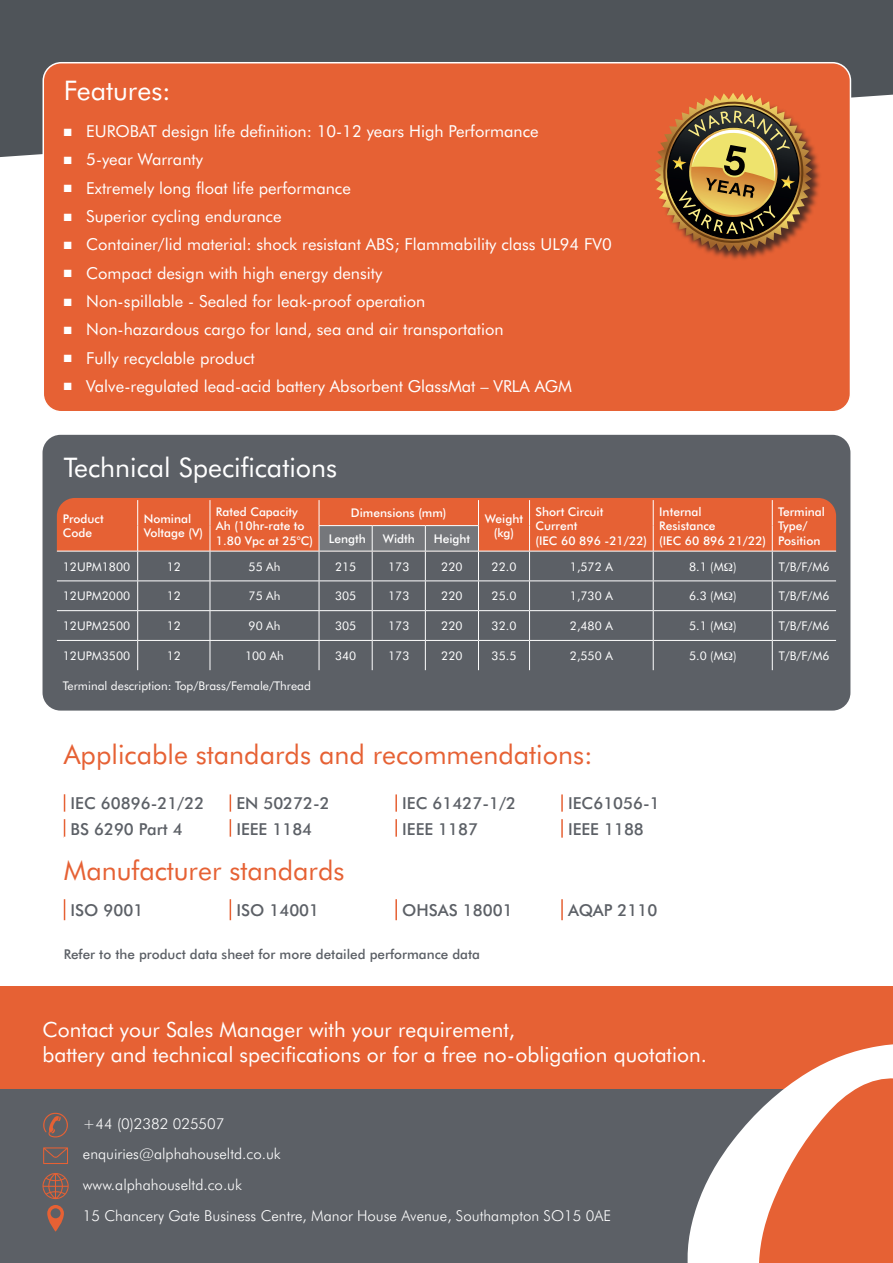
<style>
.page{position:relative;width:893px;height:1263px;background:#fff}
.page>*{position:absolute;margin:0;border:0;box-sizing:border-box;transform-origin:0 0}
.t1{font:27px "Futura BT";color:#e66134}
.t2{font:27px "Futura BT";color:#fff}
.t3{font:21px/25.2px "Futura BT";color:#fff}
.t4{font:16.5px "Futura BT";color:#fff}
.t5{font:500 16.5px "Futura BT";color:#5c6066}
.t6{font:300 15px/30.8px "Futura BT";color:#fff}
.t7{font:500 13.5px "Futura BT";color:#5c6066}
.t8{font:12px "Futura BT";color:#fff}
.t9{font:500 12px/14.4px "Futura BT";color:#fff}
</style>
<div class="page">
<div style="left:0;top:985px;width:893px;height:187px;background:#e66134"></div>
<div style="left:43px;top:435px;width:807px;height:276px;background:#5c6066;border-radius:18px"></div>
<div style="left:0;top:0;width:893px;height:157px;background:#4f5459"></div>
<div style="left:0;top:1090px;width:893px;height:173px;background:#5c6066"></div>
<svg style="left:686px;top:1044px;width:207px;height:219px"></svg>
<svg style="left:759px;top:1078px;width:134px;height:185px;background:#ea8968"></svg>
<svg style="left:43px;top:1113px;width:25px;height:24px"></svg>
<svg style="left:42px;top:1173px;width:27px;height:26px"></svg>
<svg style="left:43px;top:1147px;width:25px;height:17px"></svg>
<svg style="left:47px;top:1205px;width:17px;height:26px"></svg>
<div style="left:43px;top:63px;width:807px;height:349px;background:#e66134;border-radius:18px"></div>
<div style="left:43px;top:62px;width:808px;height:350px;border:2px solid #fff;border-radius:18px"></div>
<hr style="left:395px;top:794px;width:2px;height:22px;background:#e66134">
<hr style="left:561px;top:794px;width:2px;height:22px;background:#e66134">
<svg style="left:230px;top:794px;width:1px;height:43px"></svg>
<hr style="left:395px;top:816px;width:2px;height:22px;background:#e66134">
<hr style="left:561px;top:816px;width:2px;height:22px;background:#e66134">
<svg style="left:64px;top:794px;width:1px;height:43px"></svg>
<svg style="left:64px;top:899px;width:1px;height:21px"></svg>
<svg style="left:230px;top:899px;width:1px;height:21px"></svg>
<hr style="left:395px;top:899px;width:2px;height:21px;background:#e66134">
<hr style="left:561px;top:899px;width:2px;height:21px;background:#e66134">
<div style="left:55px;top:812px;width:557px;height:7px;background:#fff"></div>
<div style="left:64px;top:837px;width:495px;height:7px;background:#fff"></div>
<div style="left:656px;top:95px;width:166px;height:167px;background:#231f20;opacity:.75"></div>
<svg style="left:655px;top:93px;width:157px;height:159px"></svg>
<svg style="left:57px;top:498px;width:779px;height:172px"></svg>
<h1 class="t2" style="left:64px;top:74px;width:109px">Features:</h1>
<p class="t4" style="left:64px;top:121px;width:476px">■ EUROBAT design life definition: 10-12 years High Performance</p>
<p class="t4" style="left:64px;top:150px;width:141px">■ 5-year Warranty</p>
<p class="t4" style="left:64px;top:178px;width:289px">■ Extremely long float life performance</p>
<p class="t4" style="left:64px;top:206px;width:219px">■ Superior cycling endurance</p>
<p class="t4" style="left:64px;top:234px;width:550px">■ Container/lid material: shock resistant ABS; Flammability class UL94 FV0</p>
<p class="t4" style="left:64px;top:263px;width:320px">■ Compact design with high energy density</p>
<p class="t4" style="left:64px;top:291px;width:363px">■ Non-spillable - Sealed for leak-proof operation</p>
<p class="t4" style="left:64px;top:319px;width:441px">■ Non-hazardous cargo for land, sea and air transportation</p>
<p class="t4" style="left:64px;top:348px;width:192px">■ Fully recyclable product</p>
<p class="t4" style="left:64px;top:376px;width:510px">■ Valve-regulated lead-acid battery Absorbent GlassMat – VRLA AGM</p>
<h1 class="t2" style="left:64px;top:451px;width:275px">Technical Specifications</h1>
<p class="t9" style="left:63px;top:511px;width:42px">Product<br>Code</p>
<p class="t9" style="left:144px;top:511px;width:61px">Nominal<br>Voltage (V)</p>
<p class="t9" style="left:216px;top:504px;width:99px">Rated Capacity<br>Ah (10hr-rate to<br>1.80 Vpc at 25°C)</p>
<p class="t9" style="left:351px;top:506px;width:97px">Dimensions (mm)</p>
<p class="t9" style="left:485px;top:511px;width:40px;text-align:center">Weight (kg)</p>
<p class="t9" style="left:535px;top:504px;width:113px">Short Circuit<br>Current<br>(IEC 60 896 -21/22)</p>
<p class="t9" style="left:659px;top:504px;width:108px">Internal<br>Resistance<br>(IEC 60 896 21/22)</p>
<p class="t9" style="left:778px;top:504px;width:48px">Terminal<br>Type/</p>
<p class="t9" style="left:329px;top:531px;width:39px">Length</p>
<p class="t9" style="left:383px;top:531px;width:34px">Width</p>
<p class="t9" style="left:434px;top:531px;width:38px">Height</p>
<p class="t9" style="left:778px;top:533px;width:44px">Position</p>
<p class="t8" style="left:63px;top:559px;width:69px">12UPM1800</p>
<p class="t8" style="left:167px;top:559px;width:16px">12</p>
<p class="t8" style="left:249px;top:559px;width:33px">55 Ah</p>
<p class="t8" style="left:335px;top:559px;width:23px">215</p>
<p class="t8" style="left:388px;top:559px;width:23px">173</p>
<p class="t8" style="left:441px;top:559px;width:23px">220</p>
<p class="t8" style="left:492px;top:559px;width:26px">22.0</p>
<p class="t8" style="left:570px;top:559px;width:44px">1,572 A</p>
<p class="t8" style="left:689px;top:559px;width:49px">8.1 (M )</p>
<p class="t8" style="left:779px;top:559px;width:53px">T/B/F/M6</p>
<p class="t8" style="left:63px;top:589px;width:69px">12UPM2000</p>
<p class="t8" style="left:167px;top:589px;width:16px">12</p>
<p class="t8" style="left:249px;top:589px;width:33px">75 Ah</p>
<p class="t8" style="left:335px;top:589px;width:23px">305</p>
<p class="t8" style="left:388px;top:589px;width:23px">173</p>
<p class="t8" style="left:441px;top:589px;width:23px">220</p>
<p class="t8" style="left:492px;top:589px;width:26px">25.0</p>
<p class="t8" style="left:570px;top:589px;width:44px">1,730 A</p>
<p class="t8" style="left:689px;top:589px;width:49px">6.3 (M )</p>
<p class="t8" style="left:779px;top:589px;width:53px">T/B/F/M6</p>
<p class="t8" style="left:63px;top:618px;width:69px">12UPM2500</p>
<p class="t8" style="left:167px;top:618px;width:16px">12</p>
<p class="t8" style="left:249px;top:618px;width:33px">90 Ah</p>
<p class="t8" style="left:335px;top:618px;width:23px">305</p>
<p class="t8" style="left:388px;top:618px;width:23px">173</p>
<p class="t8" style="left:441px;top:618px;width:23px">220</p>
<p class="t8" style="left:492px;top:618px;width:26px">32.0</p>
<p class="t8" style="left:570px;top:618px;width:44px">2,480 A</p>
<p class="t8" style="left:689px;top:618px;width:49px">5.1 (M )</p>
<p class="t8" style="left:779px;top:618px;width:53px">T/B/F/M6</p>
<p class="t8" style="left:63px;top:648px;width:69px">12UPM3500</p>
<p class="t8" style="left:167px;top:648px;width:16px">12</p>
<p class="t8" style="left:245px;top:648px;width:40px">100 Ah</p>
<p class="t8" style="left:335px;top:648px;width:23px">340</p>
<p class="t8" style="left:388px;top:648px;width:23px">173</p>
<p class="t8" style="left:441px;top:648px;width:23px">220</p>
<p class="t8" style="left:492px;top:648px;width:26px">35.5</p>
<p class="t8" style="left:570px;top:648px;width:44px">2,550 A</p>
<p class="t8" style="left:689px;top:648px;width:49px">5.0 (M )</p>
<p class="t8" style="left:779px;top:648px;width:53px">T/B/F/M6</p>
<p class="t8" style="left:63px;top:678px;width:250px">Terminal description: Top/Brass/Female/Thread</p>
<h1 class="t1" style="left:64px;top:738px;width:530px">Applicable standards and recommendations:</h1>
<p class="t5" style="left:71px;top:793px;width:135px">IEC 60896-21/22</p>
<p class="t5" style="left:236px;top:793px;width:95px">EN 50272-2</p>
<p class="t5" style="left:402px;top:793px;width:115px">IEC 61427-1/2</p>
<p class="t5" style="left:568px;top:793px;width:93px">IEC61056-1</p>
<p class="t5" style="left:71px;top:819px;width:114px">BS 6290 Part 4</p>
<p class="t5" style="left:236px;top:819px;width:77px">IEEE 1184</p>
<p class="t5" style="left:402px;top:819px;width:77px">IEEE 1187</p>
<p class="t5" style="left:568px;top:819px;width:77px">IEEE 1188</p>
<h1 class="t1" style="left:64px;top:854px;width:282px">Manufacturer standards</h1>
<p class="t5" style="left:71px;top:900px;width:74px">ISO 9001</p>
<p class="t5" style="left:236px;top:900px;width:84px">ISO 14001</p>
<p class="t5" style="left:402px;top:900px;width:112px">OHSAS 18001</p>
<p class="t5" style="left:568px;top:900px;width:91px">AQAP 2110</p>
<p class="t7" style="left:64px;top:946px;width:418px">Refer to the product data sheet for more detailed performance data</p>
<p class="t3" style="left:43px;top:1017px;width:666px">Contact your Sales Manager with your requirement,<br>battery and technical specifications or for a free no-obligation quotation.</p>
<p class="t6" style="left:83px;top:1108px;width:530px">+44 (0)2382 025507<br>enquiries@alphahouseltd.co.uk<br>www.alphahouseltd.co.uk<br>15 Chancery Gate Business Centre, Manor House Avenue, Southampton SO15 0AE</p>
</div>
